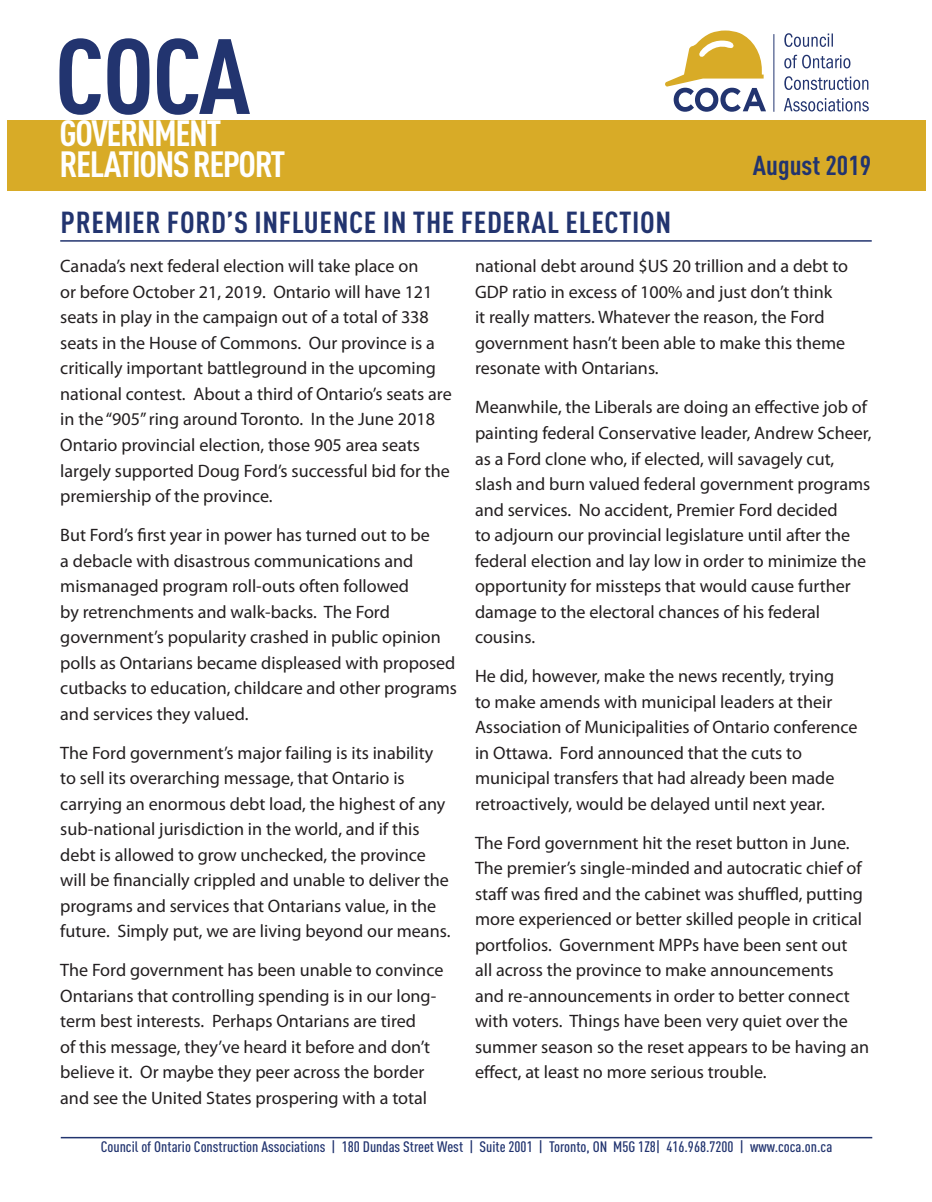
<style>
.page{position:relative;width:932px;height:1202px;background:#fff}
.page>*{position:absolute;margin:0;border:0;box-sizing:border-box;transform-origin:0 0}
.t1{font:700 condensed 105px "DIN Pro";color:#22346f;scale:1.06 1}
.t2{font:700 condensed 36px/31.5px "DIN Pro";letter-spacing:-.04em;color:#fff;scale:1.06 1}
.Article_Title{font:700 condensed 30px "DIN Pro";letter-spacing:.02em;color:#22346f;scale:1.06 1}
.t3{font:700 condensed 27px "DIN Pro";color:#22346f;scale:1.06 1}
.Body{font:18px/25.5px "Myriad Pro";color:#231f20}
.t4{font:500 condensed 15px "DIN Pro";color:#22346f;scale:1.06 1}
</style>
<div class="page">
<hr style="left:61px;top:1136px;width:811px;height:2px;background:#22346f">
<div style="left:7px;top:120px;width:918px;height:70px;background:#d8ab27"></div>
<hr style="left:773px;top:34px;width:1px;height:78px;background:#22346f">
<svg style="left:665px;top:31px;width:101px;height:81px"></svg>
<svg style="left:784px;top:98px;width:84px;height:13px"></svg>
<svg style="left:784px;top:76px;width:84px;height:14px"></svg>
<svg style="left:784px;top:55px;width:66px;height:13px"></svg>
<svg style="left:784px;top:33px;width:49px;height:14px"></svg>
<hr style="left:60px;top:240px;width:811px;height:2px;background:#22346f">
<h1 class="t1" style="left:55px;top:-3px;width:186px">COCA</h1>
<h2 class="t2" style="left:60px;top:114px;width:214px">GOVERNMENT<br>RELATIONS REPORT</h2>
<h3 class="t3" style="left:752px;top:145px;width:113px">August 2019</h3>
<p class="Article_Title" style="left:61px;top:200px;width:577px">PREMIER FORD’S INFLUENCE IN THE FEDERAL ELECTION</p>
<p class="Body" style="left:60px;top:253px;width:393px">Canada’s next federal election will take place on<br>or before October 21, 2019. Ontario will have 121 seats in play in the campaign out of a total of 338 seats in the House of Commons. Our province is a critically important battleground in the upcoming national contest. About a third of Ontario’s seats are in the “905” ring around Toronto. In the June 2018<br>Ontario provincial election, those 905 area seats largely supported Doug Ford’s successful bid for the premiership of the province.</p>
<p class="Body" style="left:60px;top:522px;width:398px">But Ford’s first year in power has turned out to be<br>a debacle with disastrous communications and mismanaged program roll-outs often followed<br>by retrenchments and walk-backs. The Ford government’s popularity crashed in public opinion polls as Ontarians became displeased with proposed cutbacks to education, childcare and other programs and services they valued.</p>
<p class="Body" style="left:60px;top:739px;width:392px">The Ford government’s major failing is its inability to sell its overarching message, that Ontario is carrying an enormous debt load, the highest of any sub-national jurisdiction in the world, and if this debt is allowed to grow unchecked, the province will be financially crippled and unable to deliver the programs and services that Ontarians value, in the future. Simply put, we are living beyond our means.</p>
<p class="Body" style="left:60px;top:957px;width:384px">The Ford government has been unable to convince Ontarians that controlling spending is in our long&shy;term best interests. Perhaps Ontarians are tired<br>of this message, they’ve heard it before and don’t believe it. Or maybe they peer across the border and see the United States prospering with a total</p>
<p class="Body" style="left:475px;top:253px;width:375px">national debt around $US 20 trillion and a debt to GDP ratio in excess of 100% and just don’t think<br>it really matters. Whatever the reason, the Ford government hasn’t been able to make this theme resonate with Ontarians.</p>
<p class="Body" style="left:475px;top:394px;width:398px">Meanwhile, the Liberals are doing an effective job of painting federal Conservative leader, Andrew Scheer, as a Ford clone who, if elected, will savagely cut, slash and burn valued federal government programs and services. No accident, Premier Ford decided<br>to adjourn our provincial legislature until after the federal election and lay low in order to minimize the opportunity for missteps that would cause further damage to the electoral chances of his federal cousins.</p>
<p class="Body" style="left:475px;top:663px;width:384px">He did, however, make the news recently, trying<br>to make amends with municipal leaders at their Association of Municipalities of Ontario conference in Ottawa. Ford announced that the cuts to municipal transfers that had already been made retroactively, would be delayed until next year.</p>
<p class="Body" style="left:475px;top:829px;width:395px">The Ford government hit the reset button in June.<br>The premier’s single-minded and autocratic chief of staff was fired and the cabinet was shuffled, putting more experienced or better skilled people in critical portfolios. Government MPPs have been sent out<br>all across the province to make announcements<br>and re-announcements in order to better connect with voters. Things have been very quiet over the summer season so the reset appears to be having an effect, at least no more serious trouble.</p>
<p class="t4" style="left:101px;top:1135px;width:691px">Council of Ontario Construction Associations | 180 Dundas Street West | Suite 2001 | Toronto, ON M5G 1Z8| 416.968.7200 | www.coca.on.ca</p>
</div>
